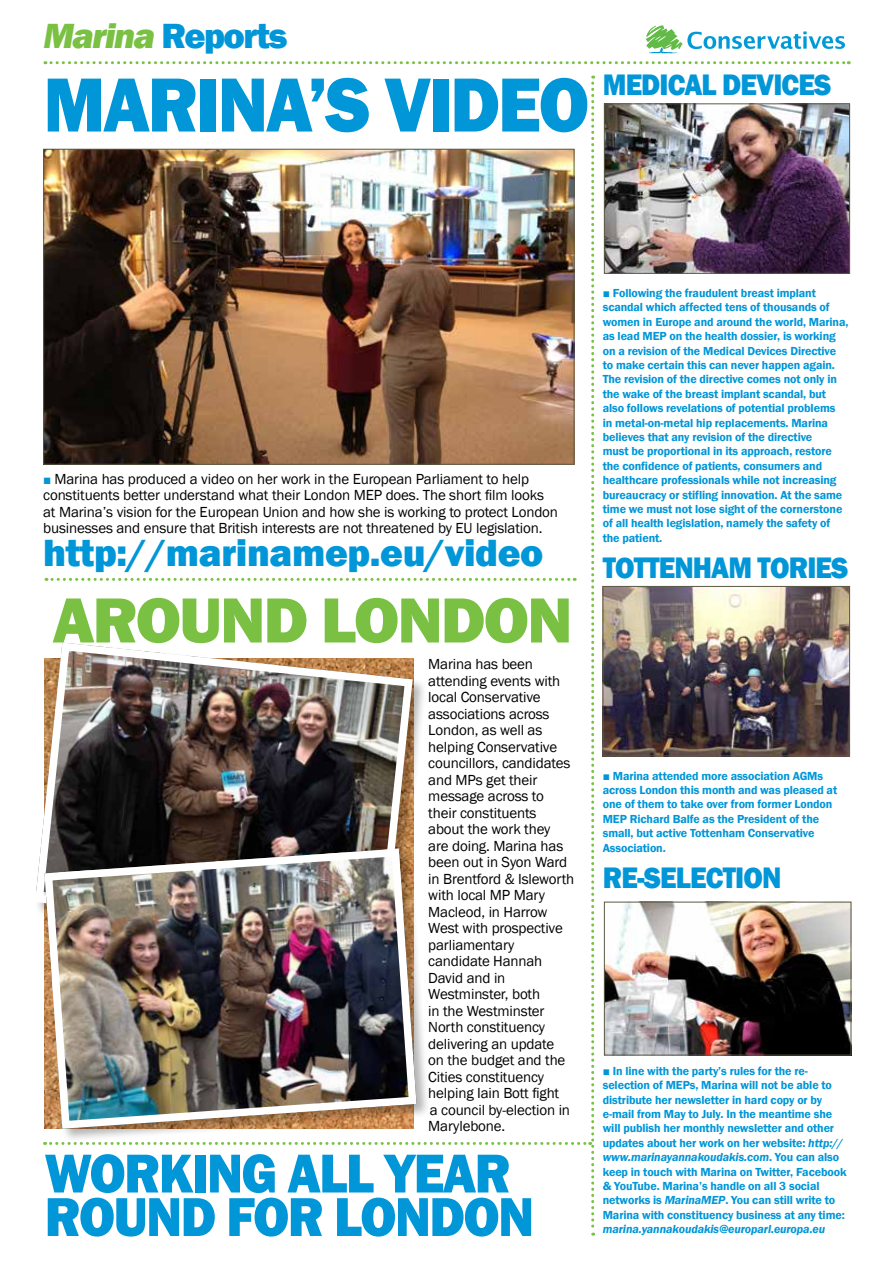
<style>
.page{position:relative;width:893px;height:1263px;background:#fff}
.page>*{position:absolute;margin:0;border:0;box-sizing:border-box;transform-origin:0 0}
.t1{font:800 79.35px "Franklin Gothic";letter-spacing:-.03em;color:#0096d8;scale:.93 1}
.t2{font:800 66px "Franklin Gothic";letter-spacing:-.03em;color:#7ac143}
.t3{font:800 56.7px "Franklin Gothic";color:#0096d8;scale:.93 1}
.t4{font:800 39px "Franklin Gothic";letter-spacing:-.01em;color:#0096d8}
.t5{font:800 36px "Franklin Gothic";letter-spacing:-.04em;color:#0096d8}
.t6{font:800 30.45px "Franklin Gothic";letter-spacing:-.03em;color:#0096d8;scale:.93 1}
.t7{font:15px/16.5px "Franklin Gothic";letter-spacing:-.01em;color:#000}
.t8{font:600 12px/14.4px "Franklin Gothic";letter-spacing:-.01em;color:#0096d8}
.t9{font:italic 600 12px "Franklin Gothic";letter-spacing:-.01em;color:#0096d8}
.s1{font-style:italic;color:#7ac143}
.s2{font-size:13.5px;color:#0096d8}
.s3{font-style:italic}
</style>
<div class="page">
<svg style="left:45px;top:61px;width:804px;height:3px"></svg>
<img style="left:45px;top:76px;width:549px;height:1160px">
<img style="left:605px;top:588px;width:243px;height:166px">
<div style="left:603px;top:586px;width:247px;height:170px;border:1px solid #5b5945"></div>
<svg style="left:646px;top:25px;width:199px;height:28px"></svg>
<img style="left:36px;top:638px;width:381px;height:272px">
<div style="left:44px;top:848px;width:387px;height:295px;background:#000;opacity:.3"></div>
<img style="left:40px;top:845px;width:381px;height:288px">
<img style="left:606px;top:106px;width:242px;height:165px">
<div style="left:604px;top:104px;width:246px;height:169px;border:1px solid #5b5945"></div>
<img style="left:606px;top:904px;width:243px;height:149px">
<div style="left:604px;top:902px;width:247px;height:153px;border:1px solid #5b5945"></div>
<h3 class="t5" style="left:43px;top:12px;width:246px"><span class="s1">Marina</span> REPORTS</h3>
<h1 class="t1" style="left:43px;top:54px;width:588px">MARINA’S VIDEO</h1>
<h3 class="t6" style="left:603px;top:65px;width:247px">MEDICAL DEVICES</h3>
<p class="t7" style="left:43px;top:471px;width:516px"><span class="s2">■</span> Marina has produced a video on her work in the European Parliament to help constituents better understand what their London MEP does. The short film looks at Marina’s vision for the European Union and how she is working to protect London businesses and ensure that British interests are not threatened by EU legislation.</p>
<h3 class="t4" style="left:43px;top:528px;width:502px">HTTP://MARINAMEP.EU/VIDEO</h3>
<h2 class="t2" style="left:52px;top:578px;width:522px">AROUND LONDON</h2>
<p class="t7" style="left:428px;top:656px;width:148px">Marina has been attending events with local Conservative associations across<br>London, as well as helping Conservative councillors, candidates and MPs get their message across to their constituents about the work they are doing. Marina has been out in Syon Ward in Brentford &amp; Isleworth with local MP Mary<br>Macleod, in Harrow<br>West with prospective parliamentary candidate Hannah<br>David and in<br>Westminster, both<br>in the Westminster<br>North constituency delivering an update<br>on the budget and the<br>Cities constituency helping Iain Bott fight<br>a council by-election in<br>Marylebone.</p>
<h3 class="t3" style="left:45px;top:1137px;width:42px">WOR</h3>
<h3 class="t3" style="left:159px;top:1137px;width:278px">KING ALL YEAR</h3>
<h3 class="t3" style="left:45px;top:1180px;width:37px">ROUND</h3>
<h3 class="t3" style="left:226px;top:1180px;width:35px">FOR</h3>
<h3 class="t3" style="left:334px;top:1180px;width:36px">LONDON</h3>
<p class="t8" style="left:603px;top:286px;width:247px">■ Following the fraudulent breast implant scandal which affected tens of thousands of women in Europe and around the world, Marina, as lead MEP on the health dossier, is working on a revision of the Medical Devices Directive to make certain this can never happen again.<br>The revision of the directive comes not only in the wake of the breast implant scandal, but also follows revelations of potential problems<br>in metal-on-metal hip replacements. Marina believes that any revision of the directive<br>must be proportional in its approach, restore the confidence of patients, consumers and healthcare professionals while not increasing bureaucracy or stifling innovation. At the same time we must not lose sight of the cornerstone of all health legislation, namely the safety of the patient.</p>
<h3 class="t6" style="left:603px;top:548px;width:266px">TOTTENHAM TORIES</h3>
<p class="t8" style="left:603px;top:768px;width:236px">■ Marina attended more association AGMs across London this month and was pleased at one of them to take over from former London MEP Richard Balfe as the President of the small, but active Tottenham Conservative Association.</p>
<h3 class="t6" style="left:603px;top:858px;width:194px">RE-SELECTION</h3>
<p class="t8" style="left:603px;top:1064px;width:245px">■ In line with the party’s rules for the re&shy;selection of MEPs, Marina will not be able to distribute her newsletter in hard copy or by e-mail from May to July. In the meantime she will publish her monthly newsletter and other updates about her work on her website: <span class="s3">http:// www.marinayannakoudakis.com</span>. You can also keep in touch with Marina on Twitter, Facebook &amp; YouTube. Marina’s handle on all 3 social networks is <span class="s3">MarinaMEP</span>. You can still write to Marina with constituency business at any time:</p>
<p class="t9" style="left:603px;top:1221px;width:224px">marina.yannakoudakis@europarl.europa.eu</p>
</div>
